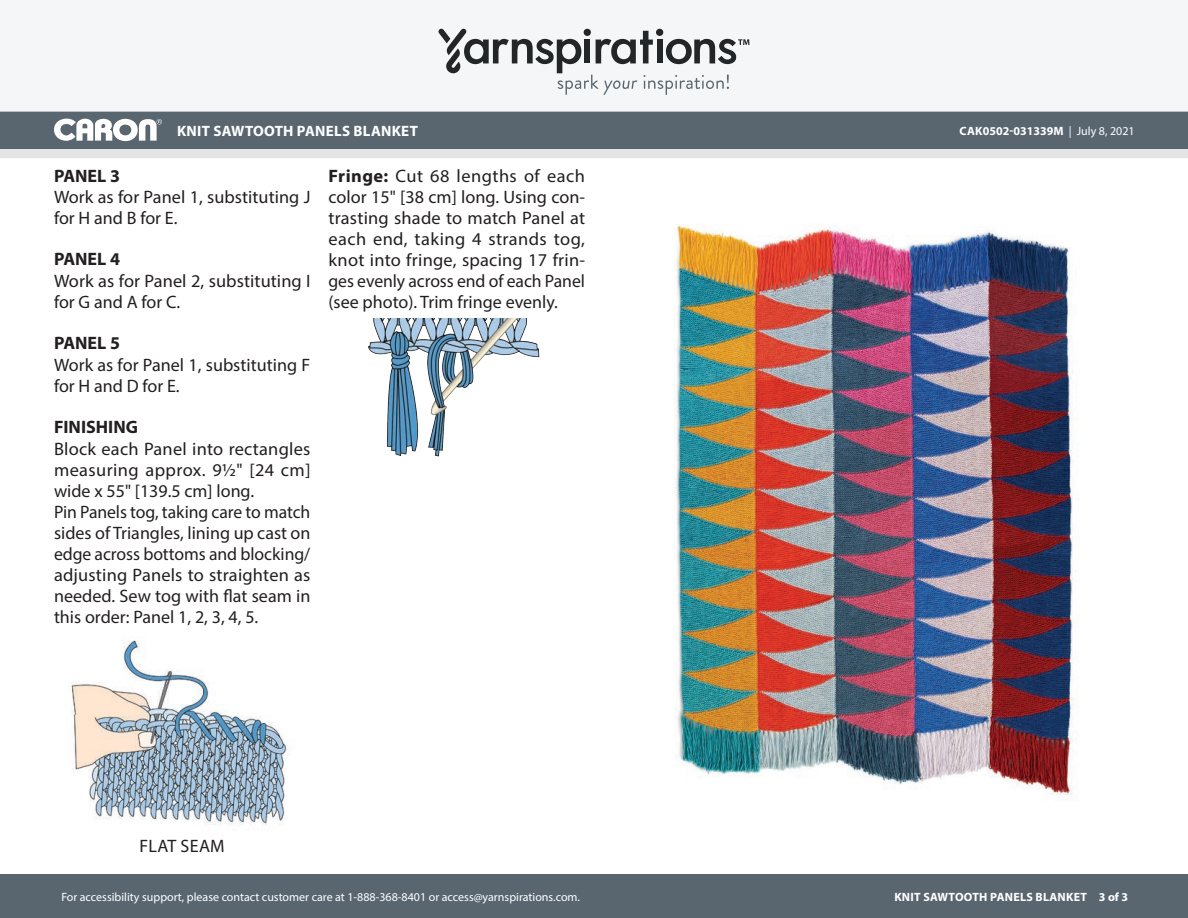
<style>
.page{position:relative;width:1188px;height:918px;background:#fff}
.page>*{position:absolute;margin:0;border:0;box-sizing:border-box;transform-origin:0 0}
.Body_-__Auto_Style_w{font:18px/21px "Myriad Pro";color:#231f20}
.Body_-__Auto_Style_w-2{font:700 18px "Myriad Pro";color:#231f20}
.Diagram___Schematic{font:18px "Myriad Pro";letter-spacing:.02em;color:#231f20}
.t1{font:700 15px "Myriad Pro";letter-spacing:.02em;color:#fff}
.t2{font:12px "Myriad Pro";color:#fff}
.t3{font:700 12px "Myriad Pro";letter-spacing:.02em;color:#fff}
.t4{font:700 12px "Myriad Pro";color:#fff}
.s1{font-weight:400}
.s2{font-weight:700}
</style>
<div class="page">
<div style="left:0;top:875px;width:1188px;height:43px;background:#596670"></div>
<div style="left:0;top:149px;width:1188px;height:9px;background:#e4e4e4"></div>
<div style="left:0;top:111px;width:1188px;height:38px;background:#596670"></div>
<div style="left:0;top:0;width:1188px;height:112px;background:#f4f6f7"></div>
<svg style="left:438px;top:29px;width:311px;height:66px"></svg>
<svg style="left:54px;top:119px;width:108px;height:22px"></svg>
<img style="left:368px;top:318px;width:172px;height:139px">
<img style="left:674px;top:224px;width:405px;height:571px">
<img style="left:71px;top:640px;width:219px;height:185px">
<p class="t1" style="left:177px;top:121px;width:242px">KNIT SAWTOOTH PANELS BLANKET</p>
<p class="t4" style="left:960px;top:123px;width:177px">CAK0502-031339M <span class="s1">| July 8, 2021</span></p>
<p class="Body_-__Auto_Style_w-2" style="left:54px;top:164px;width:68px">PANEL 3</p>
<p class="Body_-__Auto_Style_w" style="left:54px;top:186px;width:258px">Work as for Panel 1, substituting J for H and B for E.</p>
<p class="Body_-__Auto_Style_w-2" style="left:54px;top:248px;width:68px">PANEL 4</p>
<p class="Body_-__Auto_Style_w" style="left:54px;top:270px;width:258px">Work as for Panel 2, substituting I for G and A for C.</p>
<p class="Body_-__Auto_Style_w-2" style="left:54px;top:332px;width:68px">PANEL 5</p>
<p class="Body_-__Auto_Style_w" style="left:54px;top:354px;width:258px">Work as for Panel 1, substituting F for H and D for E.</p>
<p class="Body_-__Auto_Style_w-2" style="left:54px;top:416px;width:86px">FINISHING</p>
<p class="Body_-__Auto_Style_w" style="left:54px;top:438px;width:258px;text-align:justify">Block each Panel into rectangles measuring approx. 9½" [24 cm] wide x 55" [139.5 cm] long.</p>
<p class="Body_-__Auto_Style_w" style="left:54px;top:501px;width:258px;text-align:justify">Pin Panels tog, taking care to match sides of Triangles, lining up cast on edge across bottoms and blocking/ adjusting Panels to straighten as needed. Sew tog with flat seam in this order: Panel 1, 2, 3, 4, 5.</p>
<p class="Body_-__Auto_Style_w" style="left:328px;top:165px;width:258px;text-align:justify"><span class="s2">Fringe:</span> Cut 68 lengths of each color 15" [38 cm] long. Using con&shy;trasting shade to match Panel at each end, taking 4 strands tog, knot into fringe, spacing 17 frin&shy;ges evenly across end of each Panel (see photo). Trim fringe evenly.</p>
<p class="Diagram___Schematic" style="left:139px;top:834px;width:87px">FLAT SEAM</p>
<p class="t2" style="left:61px;top:889px;width:520px">For accessibility support, please contact customer care at 1-888-368-8401 or access@yarnspirations.com.</p>
<p class="t3" style="left:894px;top:889px;width:235px">KNIT SAWTOOTH PANELS BLANKET 3 of 3</p>
</div>
